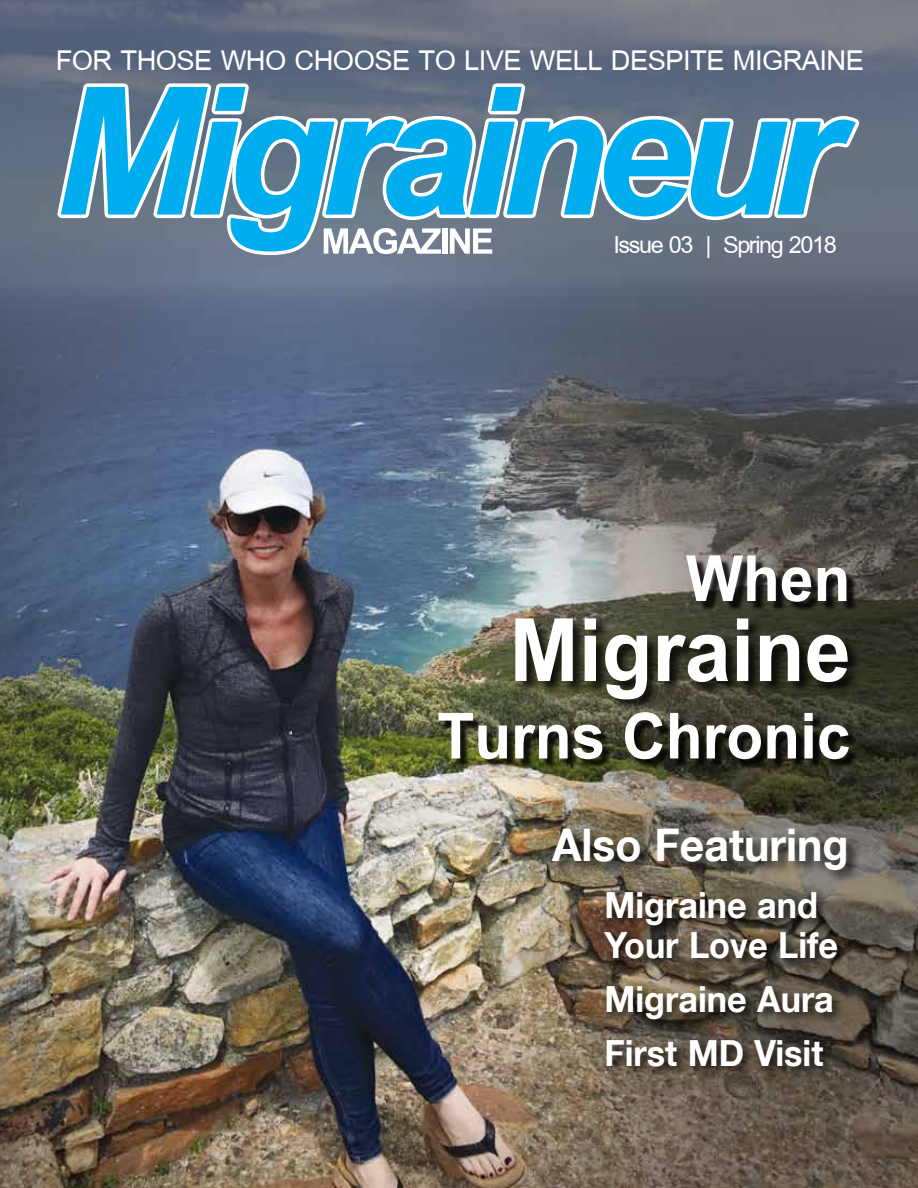
<style>
.page{position:relative;width:918px;height:1188px;background:#fff}
.page>*{position:absolute;margin:0;border:0;box-sizing:border-box;transform-origin:0 0}
.t1{font:700 133.95px "Browallia UPC";color:#fff;scale:.95 1}
.t2{font:700 97.5px/157.5px "Browallia UPC";color:#fff;text-align:right;scale:.95 1}
.t3{font:700 54px "Browallia New";letter-spacing:-.04em;color:#fff}
.t4{font:700 45px "Helvetica Neue LT Com";color:#fff;scale:.95 1}
.t5{font:41.85px "Browallia UPC";letter-spacing:-.015em;color:#fff}
.t6{font:700 36px/40.5px "Helvetica Neue LT Com";color:#fff;scale:.95 1}
.t7{font:36px "Browallia UPC";letter-spacing:-.04em;color:#fff}
</style>
<div class="page">
<img style="left:0;top:0;width:918px;height:1188px">
<svg style="left:53px;top:79px;width:811px;height:180px;background:#5298b9"></svg>
<div style="left:515px;top:618px;width:347px;height:96px;background:#000;opacity:.8"></div>
<div style="left:690px;top:559px;width:167px;height:53px;background:#000;opacity:.8"></div>
<div style="left:442px;top:716px;width:417px;height:53px;background:#000;opacity:.8"></div>
<div style="left:551px;top:828px;width:310px;height:56px;background:#000;opacity:.75"></div>
<div style="left:603px;top:888px;width:226px;height:49px;background:#000;opacity:.75"></div>
<div style="left:602px;top:929px;width:248px;height:150px;background:#000;opacity:.75"></div>
<p class="t5" style="left:56px;top:34px;width:810px">for those who choose to live well despite migraine</p>
<h3 class="t3" style="left:321px;top:207px;width:174px">MAGAZINE</h3>
<p class="t7" style="left:614px;top:222px;width:225px">Issue 03 | Spring 2018</p>
<h2 class="t2" style="left:437px;top:501px;width:436px">When<br>Turns Chronic</h2>
<h1 class="t1" style="left:509px;top:564px;width:361px">Migraine</h1>
<p class="t4" style="left:552px;top:816px;width:314px">Also Featuring</p>
<p class="t6" style="left:604px;top:883px;width:248px">Migraine and<br>Your Love Life</p>
<p class="t6" style="left:604px;top:971px;width:243px;line-height:54px">Migraine Aura<br>First MD Visit</p>
</div>
